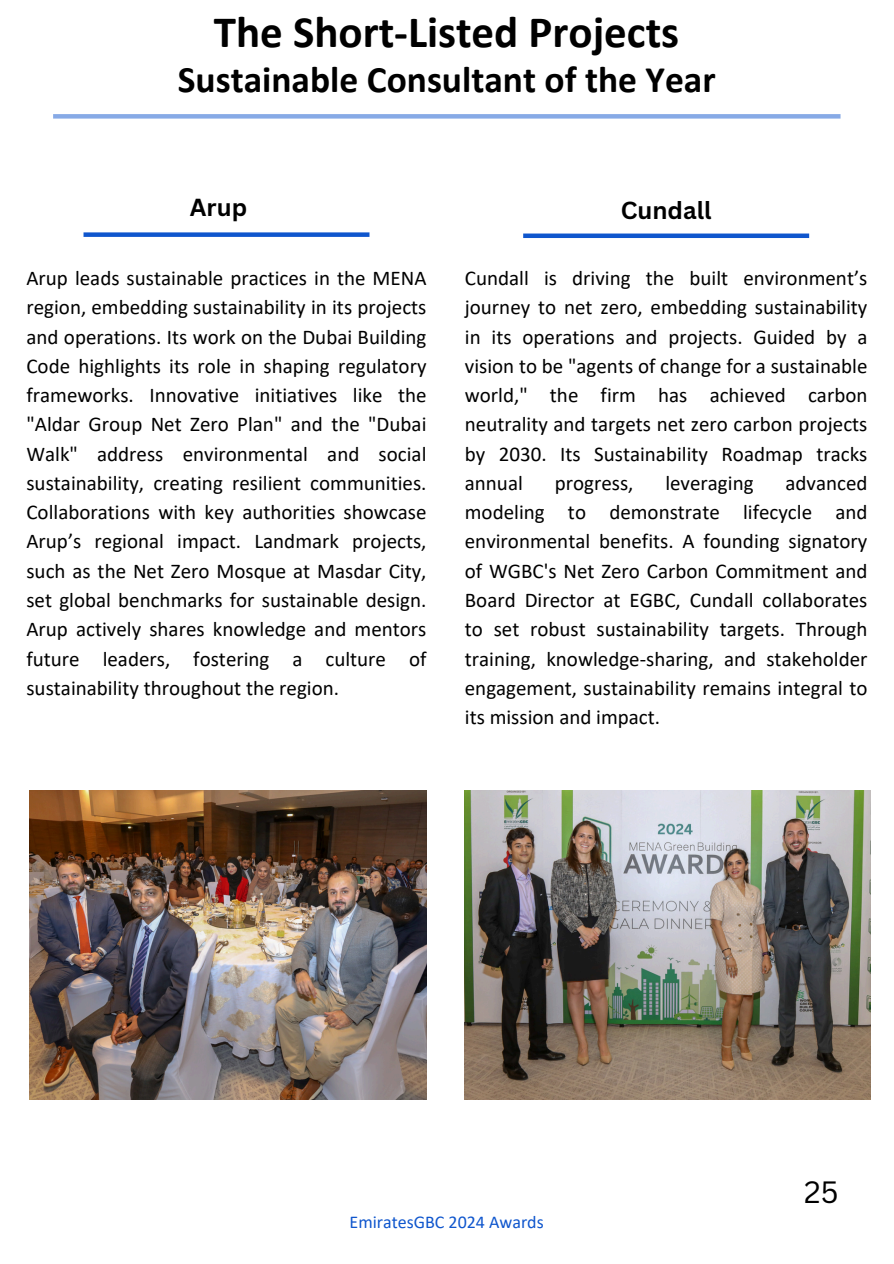
<style>
.page{position:relative;width:894px;height:1264px;background:#fff}
.page>*{position:absolute;margin:0;border:0;box-sizing:border-box;transform-origin:0 0}
.t1{font:700 45px "Calibri";color:#000}
.t2{font:700 37.5px "Calibri";color:#000}
.t3{font:30px "Canva Sans";color:#000}
.t4{font:700 24px "Canva Sans";color:#000}
.t5{font:21px/29.2px "Calibri";color:#000;text-align:justify}
.t6{font:18px "Calibri";color:#0f56cd}
</style>
<div class="page">
<div style="left:53px;top:114px;width:787px;height:5px;background:#87aae6"></div>
<div style="left:83px;top:232px;width:286px;height:5px;background:#0f56cd"></div>
<div style="left:523px;top:233px;width:285px;height:5px;background:#0f56cd"></div>
<img style="left:29px;top:790px;width:397px;height:308px">
<img style="left:464px;top:790px;width:405px;height:308px">
<h2 class="t1" style="left:214px;top:13px;width:466px">The Short-Listed Projects</h2>
<p class="t2" style="left:178px;top:64px;width:539px">Sustainable Consultant of the Year</p>
<h4 class="t4" style="left:190px;top:191px;width:59px">Arup</h4>
<h4 class="t5" style="left:26px;top:265px;width:401px">Arup leads sustainable practices in the MENA region, embedding sustainability in its projects and operations. Its work on the Dubai Building Code highlights its role in shaping regulatory frameworks. Innovative initiatives like the "Aldar Group Net Zero Plan" and the "Dubai Walk" address environmental and social sustainability, creating resilient communities.<br>Collaborations with key authorities showcase Arup’s regional impact. Landmark projects, such as the Net Zero Mosque at Masdar City, set global benchmarks for sustainable design.<br>Arup actively shares knowledge and mentors future leaders, fostering a culture of sustainability throughout the region.</h4>
<p class="t4" style="left:620px;top:193px;width:92px">Cundall</p>
<h5 class="t5" style="left:464px;top:265px;width:404px">Cundall is driving the built environment’s journey to net zero, embedding sustainability in its operations and projects. Guided by a vision to be "agents of change for a sustainable world," the firm has achieved carbon neutrality and targets net zero carbon projects by 2030. Its Sustainability Roadmap tracks annual</h5>
<h5 class="t5" style="left:554px;top:470px;width:80px">progress,</h5>
<h5 class="t5" style="left:665px;top:470px;width:90px">leveraging</h5>
<h5 class="t5" style="left:464px;top:470px;width:404px;text-indent:320px">advanced modeling to demonstrate lifecycle and environmental benefits. A founding signatory of WGBC's Net Zero Carbon Commitment and Board Director at EGBC, Cundall collaborates to set robust sustainability targets. Through training, knowledge-sharing, and stakeholder engagement, sustainability remains integral to its mission and impact.</h5>
<h3 class="t3" style="left:804px;top:1170px;width:36px">25</h3>
<h1 class="t6" style="left:349px;top:1214px;width:196px">EmiratesGBC 2024 Awards</h1>
</div>
